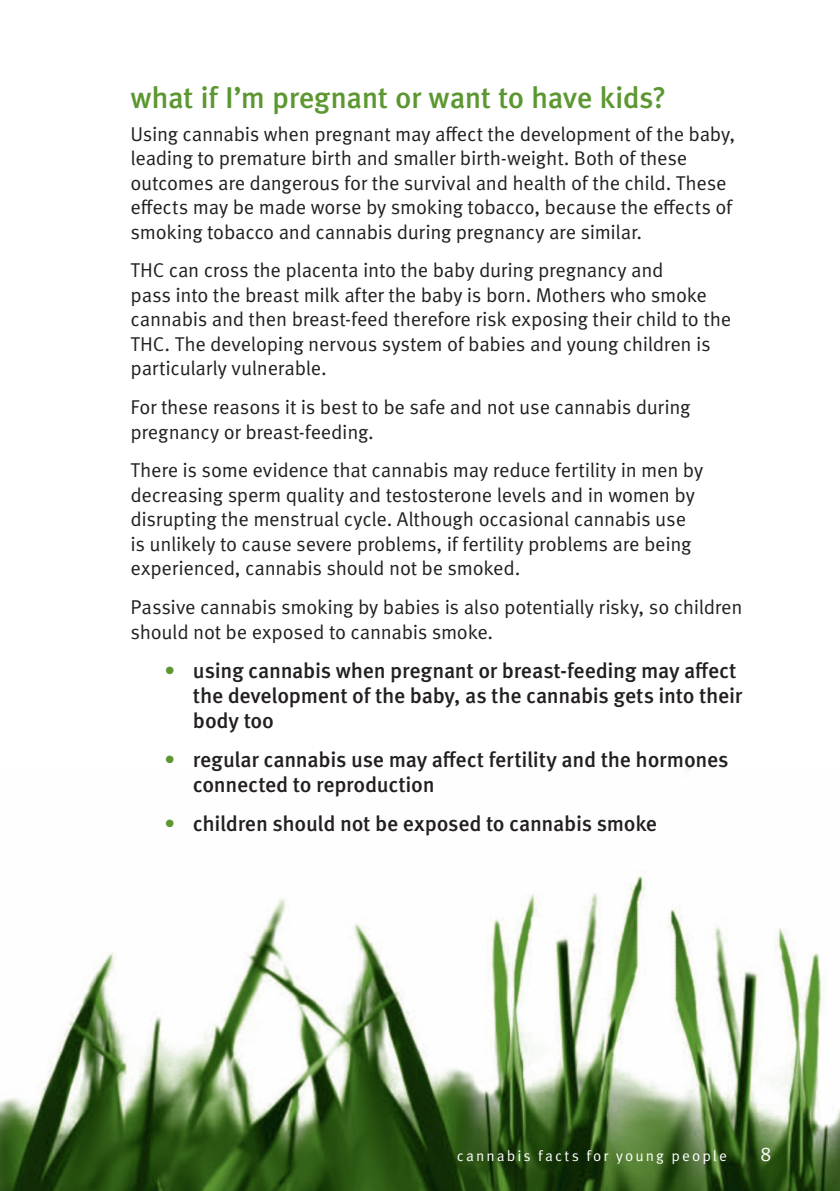
<style>
.page{position:relative;width:840px;height:1191px;background:#fff}
.page>*{position:absolute;margin:0;border:0;box-sizing:border-box;transform-origin:0 0}
.Green_Head{font:500 30px "Meta OT";letter-spacing:-.02em;color:#5c9731}
.Dingbat_points_bold{font:500 21.6px/25px "Meta OT";letter-spacing:-.015em;color:#231f20}
.Body{font:20px/24.4px "Meta OT";letter-spacing:-.015em;color:#231f20}
.t1{font:20px "Meta OT";color:#fff}
.t2{font:15px "Meta OT";letter-spacing:.135em;color:#fff}
.s1{color:#5c9731}
</style>
<div class="page">
<img style="left:0;top:767px;width:839px;height:424px">
<p class="Green_Head" style="left:130px;top:79px;width:537px">what if I’m pregnant or want to have kids?</p>
<p class="Body" style="left:130px;top:122px;width:606px">Using cannabis when pregnant may affect the development of the baby, leading to premature birth and smaller birth-weight. Both of these outcomes are dangerous for the survival and health of the child. These effects may be made worse by smoking tobacco, because the effects of smoking tobacco and cannabis during pregnancy are similar.</p>
<p class="Body" style="left:130px;top:258px;width:601px">THC can cross the placenta into the baby during pregnancy and<br>pass into the breast milk after the baby is born. Mothers who smoke cannabis and then breast-feed therefore risk exposing their child to the THC. The developing nervous system of babies and young children is particularly vulnerable.</p>
<p class="Body" style="left:130px;top:395px;width:561px">For these reasons it is best to be safe and not use cannabis during pregnancy or breast-feeding.</p>
<p class="Body" style="left:130px;top:458px;width:574px">There is some evidence that cannabis may reduce fertility in men by decreasing sperm quality and testosterone levels and in women by disrupting the menstrual cycle. Although occasional cannabis use is unlikely to cause severe problems, if fertility problems are being experienced, cannabis should not be smoked.</p>
<p class="Body" style="left:130px;top:595px;width:613px">Passive cannabis smoking by babies is also potentially risky, so children should not be exposed to cannabis smoke.</p>
<p class="Dingbat_points_bold" style="left:193px;top:658px;width:550px;text-indent:-28px"><span class="s1">•</span> using cannabis when pregnant or breast-feeding may affect the development of the baby, as the cannabis gets into their body too</p>
<p class="Dingbat_points_bold" style="left:193px;top:747px;width:537px;text-indent:-28px"><span class="s1">•</span> regular cannabis use may affect fertility and the hormones connected to reproduction</p>
<p class="Dingbat_points_bold" style="left:164px;top:811px;width:494px"><span class="s1">•</span> children should not be exposed to cannabis smoke</p>
<p class="t2" style="left:456px;top:1146px;width:271px">cannabis facts for young people</p>
<p class="t1" style="left:759px;top:1141px;width:13px">8</p>
</div>
